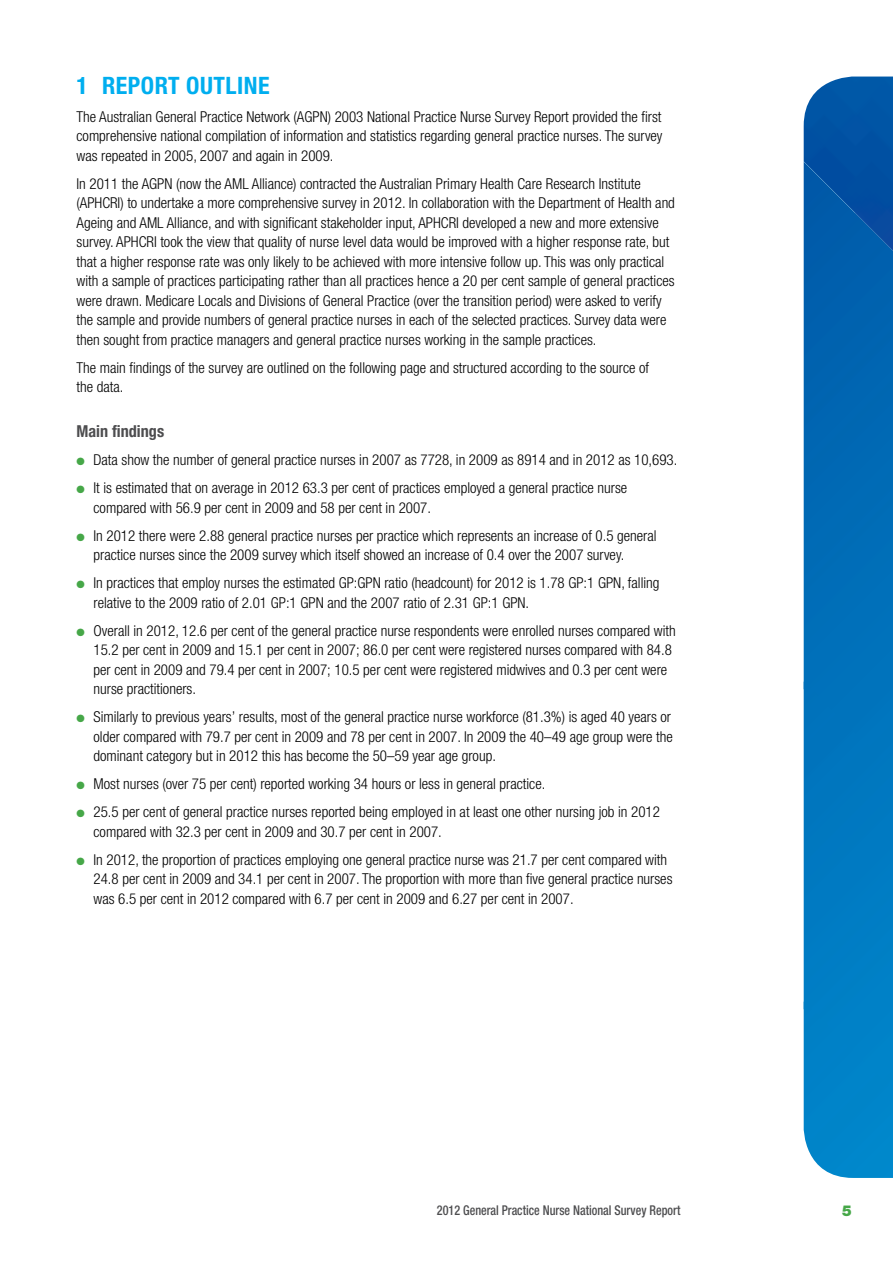
<style>
.page{position:relative;width:893px;height:1263px;background:#fff}
.page>*{position:absolute;margin:0;border:0;box-sizing:border-box;transform-origin:0 0}
.t1{font:700 condensed 24px "Helvetica Neue LT Std";letter-spacing:.02em;color:#00aeef}
.t2{font:700 condensed 16.5px "Helvetica Neue LT Std";color:#4d4d4f}
.Body{font:300 condensed 15px/19.5px "Helvetica Neue LT Std";color:#000}
.t3{font:900 15px "Helvetica Neue LT Std";color:#46a748;scale:.96 1}
.t4{font:500 condensed 13.5px "Helvetica Neue LT Std";color:#4d4d4f;scale:.9 1}
.s1{color:#46a748}
</style>
<div class="page">
<div style="left:804px;top:466px;width:89px;height:215px;background:#006db8"></div>
<div style="left:804px;top:681px;width:89px;height:320px;background:#0079c1"></div>
<div style="left:804px;top:1001px;width:89px;height:177px;background:#0084c8"></div>
<div style="left:804px;top:263px;width:89px;height:203px;background:#0064b0"></div>
<img style="left:804px;top:77px;width:89px;height:186px">
<p class="t1" style="left:77px;top:71px;width:195px">1 REPORT OUTLINE</p>
<p class="Body" style="left:77px;top:107px;width:587px;text-align:justify">The Australian General Practice Network (AGPN) 2003 National Practice Nurse Survey Report provided the first comprehensive national compilation of information and statistics regarding general practice nurses. The survey was repeated in 2005, 2007 and again in 2009.</p>
<p class="Body" style="left:77px;top:174px;width:600px">In 2011 the AGPN (now the AML Alliance) contracted the Australian Primary Health Care Research Institute (APHCRI) to undertake a more comprehensive survey in 2012. In collaboration with the Department of Health and Ageing and AML Alliance, and with significant stakeholder input, APHCRI developed a new and more extensive survey. APHCRI took the view that quality of nurse level data would be improved with a higher response rate, but that a higher response rate was only likely to be achieved with more intensive follow up. This was only practical with a sample of practices participating rather than all practices hence a 20 per cent sample of general practices were drawn. Medicare Locals and Divisions of General Practice (over the transition period) were asked to verify the sample and provide numbers of general practice nurses in each of the selected practices. Survey data were then sought from practice managers and general practice nurses working in the sample practices.</p>
<p class="Body" style="left:77px;top:358px;width:574px">The main findings of the survey are outlined on the following page and structured according to the source of the data.</p>
<h2 class="t2" style="left:77px;top:421px;width:89px">Main findings</h2>
<p class="Body" style="left:77px;top:450px;width:602px"><span class="s1">●</span> Data show the number of general practice nurses in 2007 as 7728, in 2009 as 8914 and in 2012 as 10,693.</p>
<p class="Body" style="left:94px;top:478px;width:535px;text-indent:-17px"><span class="s1">●</span> It is estimated that on average in 2012 63.3 per cent of practices employed a general practice nurse compared with 56.9 per cent in 2009 and 58 per cent in 2007.</p>
<p class="Body" style="left:94px;top:526px;width:565px;text-indent:-17px"><span class="s1">●</span> In 2012 there were 2.88 general practice nurses per practice which represents an increase of 0.5 general practice nurses since the 2009 survey which itself showed an increase of 0.4 over the 2007 survey.</p>
<p class="Body" style="left:94px;top:573px;width:567px;text-indent:-17px"><span class="s1">●</span> In practices that employ nurses the estimated GP:GPN ratio (headcount) for 2012 is 1.78 GP:1 GPN, falling relative to the 2009 ratio of 2.01 GP:1 GPN and the 2007 ratio of 2.31 GP:1 GPN.</p>
<p class="Body" style="left:94px;top:621px;width:584px;text-indent:-17px"><span class="s1">●</span> Overall in 2012, 12.6 per cent of the general practice nurse respondents were enrolled nurses compared with 15.2 per cent in 2009 and 15.1 per cent in 2007; 86.0 per cent were registered nurses compared with 84.8 per cent in 2009 and 79.4 per cent in 2007; 10.5 per cent were registered midwives and 0.3 per cent were nurse practitioners.</p>
<p class="Body" style="left:94px;top:707px;width:581px;text-indent:-17px"><span class="s1">●</span> Similarly to previous years’ results, most of the general practice nurse workforce (81.3%) is aged 40 years or older compared with 79.7 per cent in 2009 and 78 per cent in 2007. In 2009 the 40–49 age group were the dominant category but in 2012 this has become the 50–59 year age group.</p>
<p class="Body" style="left:77px;top:774px;width:470px"><span class="s1">●</span> Most nurses (over 75 per cent) reported working 34 hours or less in general practice.</p>
<p class="Body" style="left:94px;top:802px;width:568px;text-indent:-17px"><span class="s1">●</span> 25.5 per cent of general practice nurses reported being employed in at least one other nursing job in 2012 compared with 32.3 per cent in 2009 and 30.7 per cent in 2007.</p>
<p class="Body" style="left:94px;top:850px;width:580px;text-indent:-17px"><span class="s1">●</span> In 2012, the proportion of practices employing one general practice nurse was 21.7 per cent compared with<br>24.8 per cent in 2009 and 34.1 per cent in 2007. The proportion with more than five general practice nurses was 6.5 per cent in 2012 compared with 6.7 per cent in 2009 and 6.27 per cent in 2007.</p>
<p class="t4" style="left:437px;top:1202px;width:272px">2012 General Practice Nurse National Survey Report</p>
<p class="t3" style="left:842px;top:1202px;width:12px">5</p>
</div>
